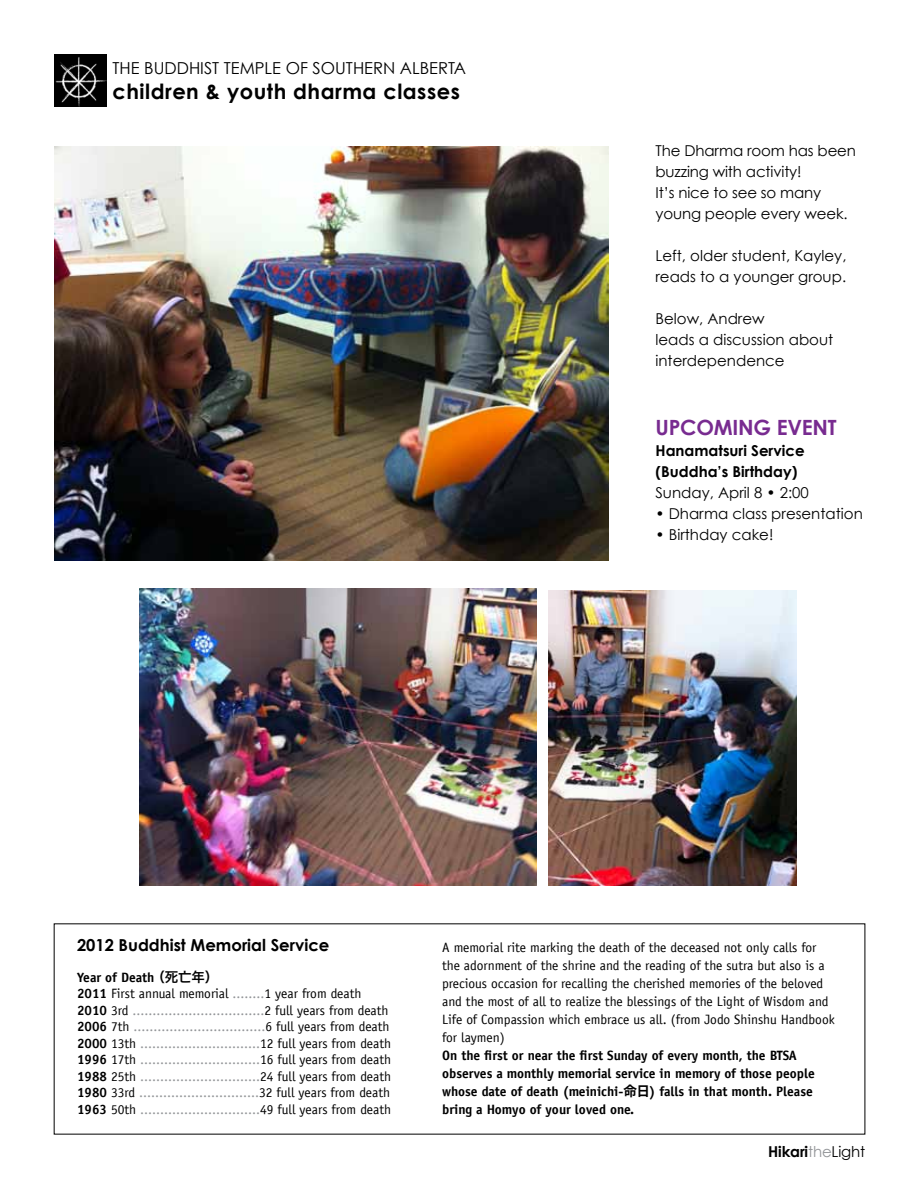
<style>
.page{position:relative;width:918px;height:1188px;background:#fff}
.page>*{position:absolute;margin:0;border:0;box-sizing:border-box;transform-origin:0 0}
.t1{font:700 21px "Century Gothic";letter-spacing:.025em;color:#000}
.t2{font:700 21px "Century Gothic";letter-spacing:-.01em;color:#782b90}
.t3{font:16.5px "Century Gothic";color:#000}
.t4{font:700 16.5px "Century Gothic";color:#000}
.t5{font:15px/21px "Century Gothic";color:#000}
.t6{font:700 15px/21px "Century Gothic";color:#000}
.t7{font:13.5px/16.5px "Officina Sans";color:#939598}
.t8{font:13.5px/18px "Officina Sans";color:#000}
.t9{font:700 13.5px/18px "Officina Sans";color:#000}
.s1{font-weight:700;color:#000}
.s2{font-family:"Hira Kaku Pro W6";color:#000}
.s3{color:#000}
.s4{font-family:"Koz Go Pro"}
.s5{font-weight:400;color:#939598}
.s6{font-weight:400}
</style>
<div class="page">
<img style="left:54px;top:54px;width:52px;height:52px">
<img style="left:55px;top:147px;width:553px;height:414px">
<img style="left:139px;top:589px;width:398px;height:297px">
<img style="left:549px;top:590px;width:247px;height:296px">
<p class="t3" style="left:112px;top:58px;width:355px">THE BUDDHIST TEMPLE OF SOUTHERN ALBERTA</p>
<h1 class="t1" style="left:112px;top:78px;width:349px">children &amp; youth dharma classes</h1>
<p class="t5" style="left:656px;top:140px;width:202px">The Dharma room has been buzzing with activity!<br>It’s nice to see so many young people every week.</p>
<p class="t5" style="left:656px;top:245px;width:192px">Left, older student, Kayley, reads to a younger group.</p>
<p class="t5" style="left:656px;top:308px;width:179px">Below, Andrew<br>leads a discussion about interdependence</p>
<h1 class="t2" style="left:656px;top:415px;width:183px">UPCOMING EVENT</h1>
<p class="t6" style="left:656px;top:440px;width:151px">Hanamatsuri Service (Buddha’s Birthday)</p>
<p class="t5" style="left:656px;top:482px;width:155px">Sunday, April 8 • 2:00</p>
<p class="t5" style="left:656px;top:503px;width:209px">• Dharma class presentation</p>
<p class="t5" style="left:656px;top:524px;width:119px">• Birthday cake!</p>
<p class="t4" style="left:77px;top:935px;width:254px">2012 Buddhist Memorial Service</p>
<p class="t7" style="left:77px;top:969px;width:316px"><span class="s1">Year of Death</span><span class="s2">（死亡年）<br></span><span class="s1">2011</span> <span class="s3">First annual memorial</span> ........<span class="s3">1 year from death </span><span class="s1">2010</span> <span class="s3">3rd</span> .................................<span class="s3">2 full years from death </span><span class="s1">2006</span> <span class="s3">7th</span> .................................<span class="s3">6 full years from death </span><span class="s1">2000</span> <span class="s3">13th</span> ..............................<span class="s3">12 full years from death </span><span class="s1">1996</span> <span class="s3">17th</span> ..............................<span class="s3">16 full years from death </span><span class="s1">1988</span> <span class="s3">25th</span> ..............................<span class="s3">24 full years from death </span><span class="s1">1980</span> <span class="s3">33rd</span> ..............................<span class="s3">32 full years from death </span><span class="s1">1963</span> <span class="s3">50th</span> ..............................<span class="s3">49 full years from death</span></p>
<p class="t8" style="left:442px;top:938px;width:394px">A memorial rite marking the death of the deceased not only calls for the adornment of the shrine and the reading of the sutra but also is a precious occasion for recalling the cherished memories of the beloved and the most of all to realize the blessings of the Light of Wisdom and Life of Compassion which embrace us all. (from Jodo Shinshu Handbook for laymen)</p>
<p class="t9" style="left:442px;top:1046px;width:374px">On the first or near the first Sunday of every month, the BTSA observes a monthly memorial service in memory of those people whose date of death (meinichi-<span class="s4">命日</span>) falls in that month. Please bring a Homyo of your loved one.</p>
<p class="t6" style="left:768px;top:1140px;width:99px">Hikari<span class="s5">the</span><span class="s6">Light</span></p>
</div>
